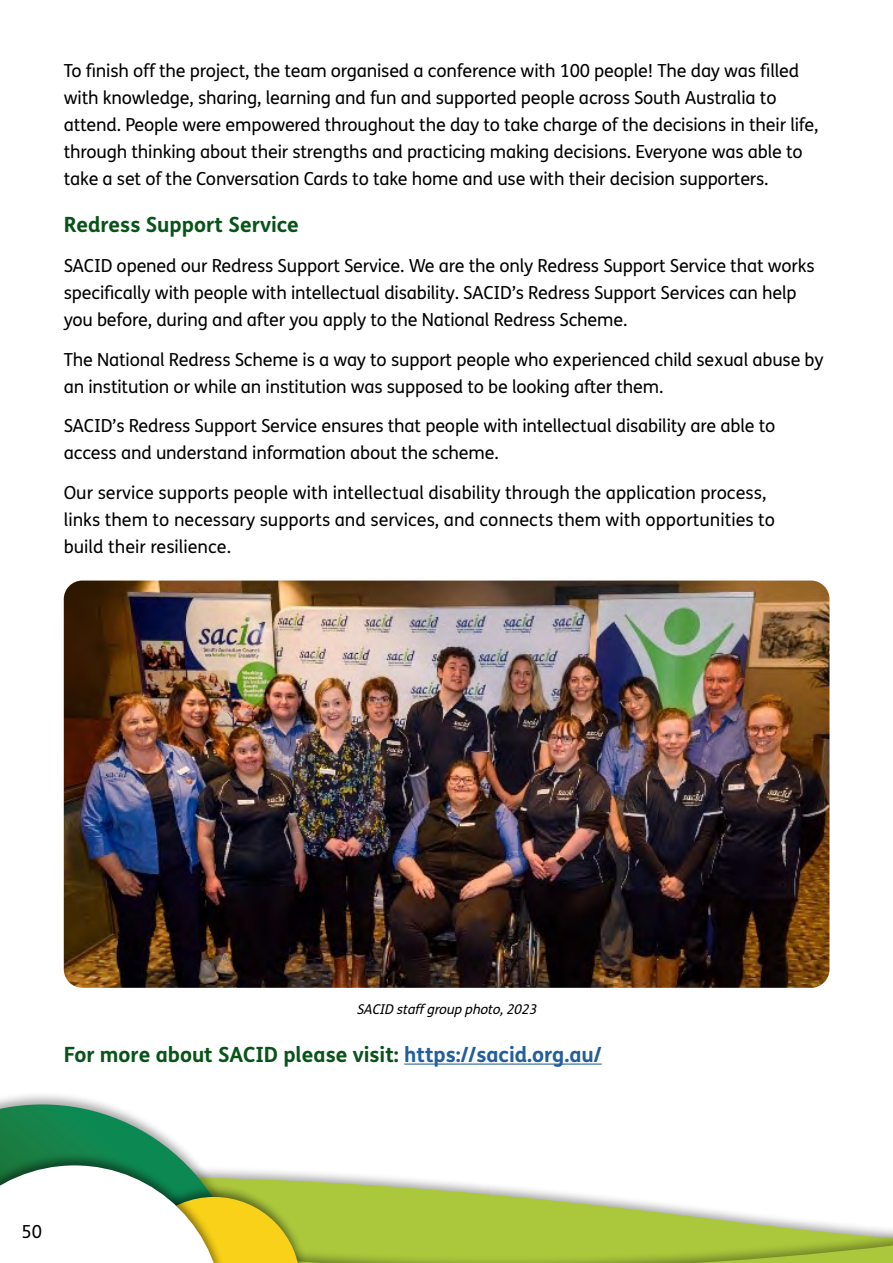
<style>
.page{position:relative;width:893px;height:1263px;background:#fff}
.page>*{position:absolute;margin:0;border:0;box-sizing:border-box;transform-origin:0 0}
.Heading_3{font:700 21px "FS Me";color:#085418}
.Paragraph{font:18px/27px "FS Me";letter-spacing:-.01em;color:#000}
.descText{font:italic 13.5px "FS Me";color:#000}
.s1{color:#215e9e}
</style>
<div class="page">
<svg style="left:300px;top:1172px;width:593px;height:91px;fill:#abc83c"></svg>
<div style="left:0;top:1091px;width:255px;height:172px;background:#000;opacity:.35"></div>
<div style="left:119px;top:1183px;width:190px;height:80px;background:#000;opacity:.49"></div>
<svg style="left:0;top:1104px;width:300px;height:159px"></svg>
<hr style="left:404px;top:1063px;width:198px;height:1px;background:#215e9e">
<img style="left:64px;top:580px;width:765px;height:408px">
<p class="Paragraph" style="left:64px;top:58px;width:756px">To finish off the project, the team organised a conference with 100 people! The day was filled with knowledge, sharing, learning and fun and supported people across South Australia to attend. People were empowered throughout the day to take charge of the decisions in their life, through thinking about their strengths and practicing making decisions. Everyone was able to take a set of the Conversation Cards to take home and use with their decision supporters.</p>
<p class="Heading_3" style="left:64px;top:212px;width:237px">Redress Support Service</p>
<p class="Paragraph" style="left:64px;top:252px;width:752px">SACID opened our Redress Support Service. We are the only Redress Support Service that works specifically with people with intellectual disability. SACID’s Redress Support Services can help you before, during and after you apply to the National Redress Scheme.</p>
<p class="Paragraph" style="left:64px;top:346px;width:761px">The National Redress Scheme is a way to support people who experienced child sexual abuse by an institution or while an institution was supposed to be looking after them.</p>
<p class="Paragraph" style="left:64px;top:413px;width:713px">SACID’s Redress Support Service ensures that people with intellectual disability are able to access and understand information about the scheme.</p>
<p class="Paragraph" style="left:64px;top:480px;width:713px">Our service supports people with intellectual disability through the application process, links them to necessary supports and services, and connects them with opportunities to build their resilience.</p>
<p class="descText" style="left:357px;top:1001px;width:185px">SACID staff group photo,2023</p>
<p class="Heading_3" style="left:64px;top:1041px;width:539px">For more about SACID please visit: <span class="s1">https://sacid.org.au/</span></p>
<p class="Paragraph" style="left:22px;top:1218px;width:22px">50</p>
</div>
